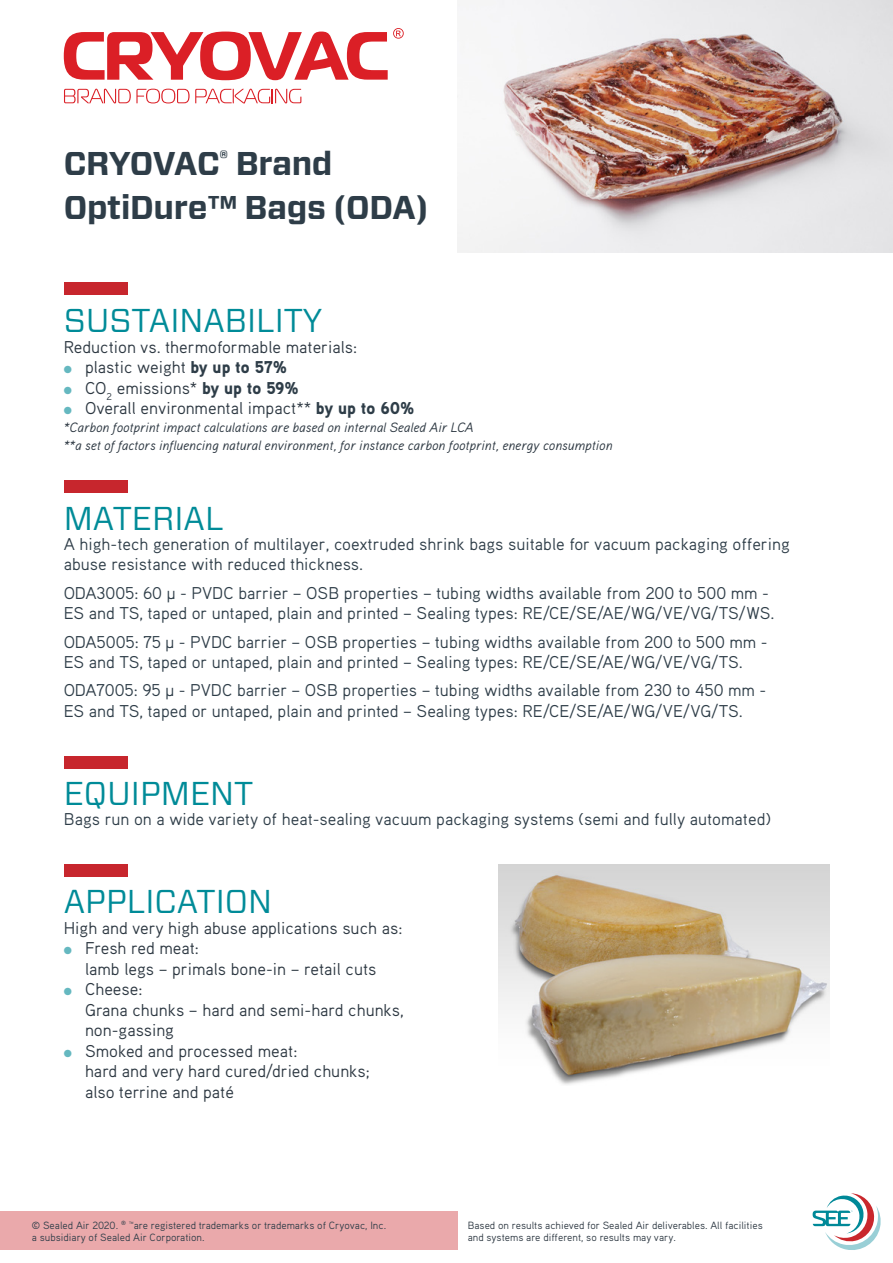
<style>
.page{position:relative;width:893px;height:1263px;background:#fff}
.page>*{position:absolute;margin:0;border:0;box-sizing:border-box;transform-origin:0 0}
.Section_Sub-heading{font:33px "Forza";color:#008b98}
.Product_Title{font:700 32.85px/43.5px "Forza";letter-spacing:-.01em;color:#2e3d48}
.Body_Copy_-_Grey{font:17.1px/20.1px "Aaux Pro OT";color:#2e3d48}
.List_-_Grey{font:17.1px/20.5px "Aaux Pro OT";color:#2c3741}
.List_-_Grey-2{font:italic 13.5px "Aaux Pro OT";color:#2c3741}
.Address{font:10.5px/12.6px "Aaux Pro OT";color:#2c3741}
.LEGAL_TEXT{font:10.5px/12.6px "Aaux Pro OT";color:#2e3d48}
.s1{color:#65b8c0}
.s2{font-weight:900;color:#2e3d48}
</style>
<div class="page">
<img style="left:457px;top:0;width:436px;height:253px">
<img style="left:498px;top:864px;width:331px;height:221px">
<svg style="left:64px;top:89px;width:237px;height:14px"></svg>
<svg style="left:64px;top:28px;width:340px;height:52px"></svg>
<svg style="left:813px;top:1193px;width:68px;height:57px"></svg>
<div style="left:64px;top:282px;width:64px;height:13px;background:#c7262d"></div>
<div style="left:64px;top:480px;width:64px;height:13px;background:#c7262d"></div>
<div style="left:64px;top:756px;width:64px;height:12px;background:#c7262d"></div>
<div style="left:0;top:1211px;width:457px;height:39px;background:#eaa9ab"></div>
<div style="left:64px;top:864px;width:64px;height:13px;background:#c7262d"></div>
<p class="Product_Title" style="left:64px;top:142px;width:366px">CRYOVAC<sup>®</sup> Brand<br>OptiDure™ Bags (ODA)</p>
<p class="Section_Sub-heading" style="left:64px;top:298px;width:260px">SUSTAINABILITY</p>
<p class="List_-_Grey" style="left:64px;top:336px;width:295px">Reduction vs. thermoformable materials:</p>
<p class="List_-_Grey" style="left:64px;top:357px;width:225px"><span class="s1">●</span> plastic weight <span class="s2">by up to 57%</span></p>
<p class="List_-_Grey" style="left:64px;top:377px;width:237px"><span class="s1">●</span> CO<sub>2</sub> emissions* <span class="s2">by up to 59%</span></p>
<p class="List_-_Grey" style="left:64px;top:398px;width:352px"><span class="s1">●</span> Overall environmental impact** <span class="s2">by up to 60%</span></p>
<p class="List_-_Grey-2" style="left:64px;top:419px;width:411px">*Carbon footprint impact calculations are based on internal Sealed Air LCA</p>
<p class="List_-_Grey-2" style="left:64px;top:437px;width:550px">**a set of factors influencing natural environment, for instance carbon footprint, energy consumption</p>
<p class="Section_Sub-heading" style="left:64px;top:496px;width:161px">MATERIAL</p>
<p class="Body_Copy_-_Grey" style="left:64px;top:534px;width:727px">A high-tech generation of multilayer, coextruded shrink bags suitable for vacuum packaging offering abuse resistance with reduced thickness.</p>
<p class="Body_Copy_-_Grey" style="left:64px;top:582px;width:712px">ODA3005: 60 μ - PVDC barrier – OSB properties – tubing widths available from 200 to 500 mm -<br>ES and TS, taped or untaped, plain and printed – Sealing types: RE/CE/SE/AE/WG/VE/VG/TS/WS.</p>
<p class="Body_Copy_-_Grey" style="left:64px;top:631px;width:705px">ODA5005: 75 μ - PVDC barrier – OSB properties – tubing widths available from 200 to 500 mm -<br>ES and TS, taped or untaped, plain and printed – Sealing types: RE/CE/SE/AE/WG/VE/VG/TS.</p>
<p class="Body_Copy_-_Grey" style="left:64px;top:680px;width:704px">ODA7005: 95 μ - PVDC barrier – OSB properties – tubing widths available from 230 to 450 mm -<br>ES and TS, taped or untaped, plain and printed – Sealing types: RE/CE/SE/AE/WG/VE/VG/TS.</p>
<p class="Section_Sub-heading" style="left:64px;top:771px;width:191px">EQUIPMENT</p>
<p class="Body_Copy_-_Grey" style="left:64px;top:808px;width:709px">Bags run on a wide variety of heat-sealing vacuum packaging systems (semi and fully automated)</p>
<p class="Section_Sub-heading" style="left:64px;top:879px;width:210px">APPLICATION</p>
<p class="List_-_Grey" style="left:64px;top:917px;width:340px">High and very high abuse applications such as:</p>
<p class="List_-_Grey" style="left:85px;top:937px;width:293px;text-indent:-21px"><span class="s1">●</span> Fresh red meat:<br>lamb legs – primals bone-in – retail cuts</p>
<p class="List_-_Grey" style="left:85px;top:978px;width:320px;text-indent:-21px"><span class="s1">●</span> Cheese:<br>Grana chunks – hard and semi-hard chunks, non-gassing</p>
<p class="List_-_Grey" style="left:85px;top:1040px;width:286px;text-indent:-21px"><span class="s1">●</span> Smoked and processed meat:<br>hard and very hard cured/dried chunks; also terrine and paté</p>
<p class="LEGAL_TEXT" style="left:32px;top:1218px;width:356px">© Sealed Air 2020. <sup>®</sup> ™are registered trademarks or trademarks of Cryovac, Inc. a subsidiary of Sealed Air Corporation.</p>
<p class="Address" style="left:468px;top:1218px;width:296px">Based on results achieved for Sealed Air deliverables. All facilities and systems are different, so results may vary.</p>
</div>
